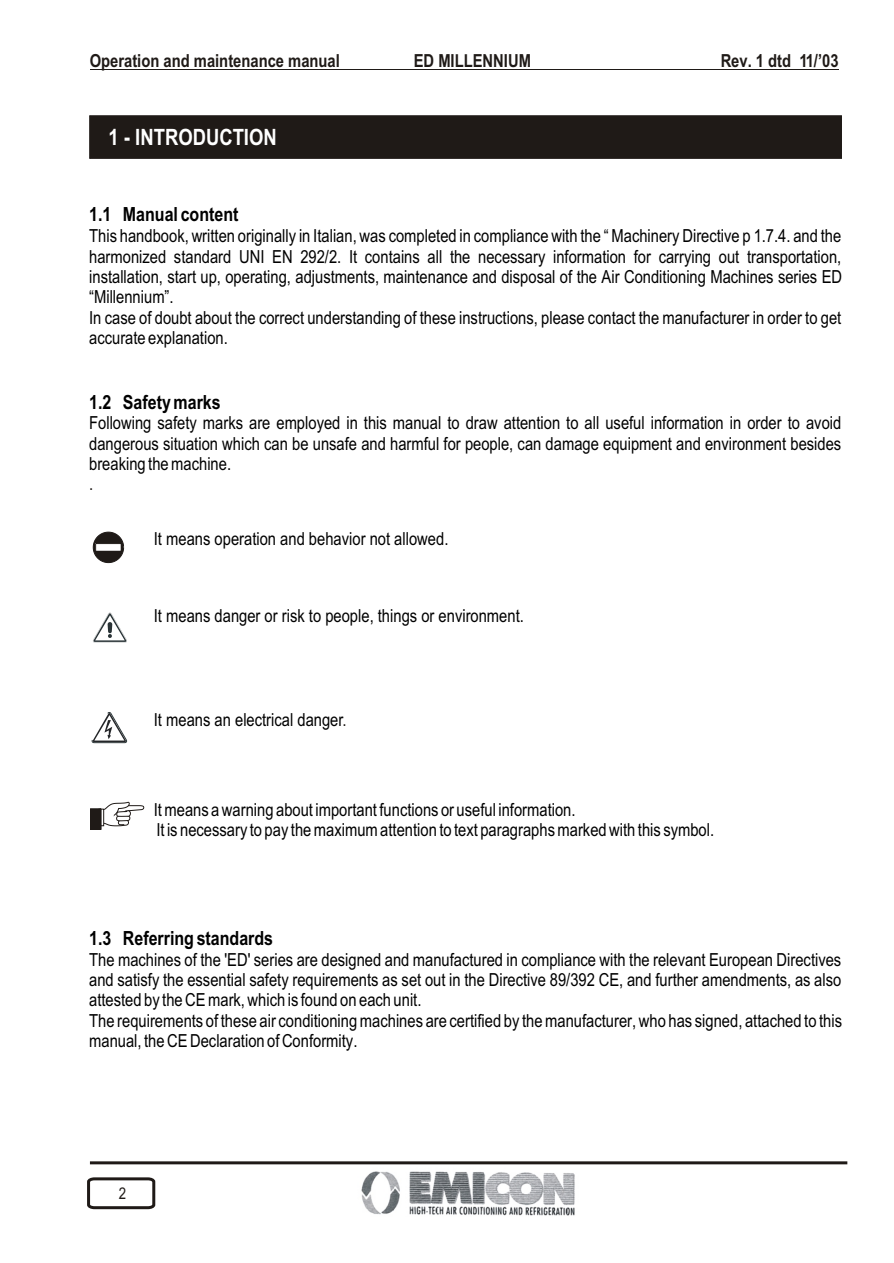
<style>
.page{position:relative;width:894px;height:1263px;background:#fff}
.page>*{position:absolute;margin:0;border:0;box-sizing:border-box;transform-origin:0 0}
.t1{font:700 22.5px "Arial Narrow";color:#fff}
.t2{font:700 19.5px "Arial Narrow";color:#000}
.t3{font:18px/20.4px "Arial Narrow";color:#000}
.t4{font:700 18px "Arial Narrow";color:#1f1a17}
.t5{font:18px "Arial Narrow";color:#1f1a17}
.t6{font:16.2px "Arial Narrow";color:#1f1a17}
.s1{color:#1f1a17}
</style>
<div class="page">
<div style="left:90px;top:116px;width:752px;height:43px;background:#1f1a17;border:1px solid #1f1a17"></div>
<svg style="left:87px;top:1177px;width:69px;height:33px"></svg>
<hr style="left:90px;top:1161px;width:757px;height:3px;background:#1f1a17">
<img style="left:361px;top:1171px;width:214px;height:45px">
<hr style="left:90px;top:69px;width:749px;height:1px;background:#1f1a17">
<svg style="left:93px;top:532px;width:31px;height:31px"></svg>
<div style="left:96px;top:544px;width:25px;height:7px;background:#fff"></div>
<div style="left:95px;top:543px;width:26px;height:8px;border:1px solid #1f1a17"></div>
<svg style="left:93px;top:613px;width:34px;height:30px"></svg>
<svg style="left:92px;top:712px;width:35px;height:31px"></svg>
<svg style="left:97px;top:802px;width:47px;height:24px"></svg>
<div style="left:99px;top:809px;width:5px;height:17px;background:#7a7775"></div>
<div style="left:99px;top:809px;width:5px;height:17px;border:1px solid #1f1a17"></div>
<div style="left:91px;top:809px;width:10px;height:20px;background:#1f1a17"></div>
<div style="left:90px;top:809px;width:11px;height:20px;border:1px solid #1f1a17"></div>
<p class="t4" style="left:90px;top:47px;width:252px">Operation and maintenance manual</p>
<p class="t4" style="left:414px;top:47px;width:119px">ED MILLENNIUM</p>
<p class="t4" style="left:721px;top:47px;width:119px">Rev. 1 dtd 11/’03</p>
<p class="t1" style="left:109px;top:120px;width:170px">1 - INTRODUCTION</p>
<p class="t2" style="left:89px;top:200px;width:151px">1.1 Manual content</p>
<p class="t3" style="left:89px;top:227px;width:755px">This handbook, written originally in Italian, was completed in compliance with the “ Machinery Directive p 1.7.4. and the harmonized standard UNI EN 292/2. It contains all the necessary information for carrying out transportation, installation, start up, operating, adjustments, maintenance and disposal of the Air Conditioning Machines series ED “Millennium”.<br>In case of doubt about the correct understanding of these instructions, please contact the manufacturer in order to get accurate explanation.</p>
<p class="t2" style="left:89px;top:387px;width:133px">1.2 Safety marks</p>
<p class="t3" style="left:89px;top:414px;width:754px;text-align:justify">Following safety marks are employed in this manual to draw attention to all useful information in order to avoid dangerous situation which can be unsafe and harmful for people, can damage equipment and environment besides breaking the machine.</p>
<p class="t5" style="left:89px;top:477px;width:6px">.</p>
<p class="t3" style="left:154px;top:530px;width:296px">It means operation and behavior not allowed.</p>
<p class="t3" style="left:154px;top:607px;width:372px">It means danger or risk to people, things or environment.</p>
<p class="t3" style="left:154px;top:711px;width:194px">It means an electrical danger<span class="s1">.</span></p>
<p class="t3" style="left:154px;top:801px;width:562px">It means a warning about important functions or useful information.<br>It is necessary to pay the maximum attention to text paragraphs marked with this symbol.</p>
<p class="t2" style="left:89px;top:923px;width:185px">1.3 Referring standards</p>
<p class="t3" style="left:89px;top:951px;width:754px">The machines of the 'ED' series are designed and manufactured in compliance with the relevant European Directives and satisfy the essential safety requirements as set out in the Directive 89/392 CE, and further amendments, as also attested by the CE mark, which is found on each unit.<br>The requirements of these air conditioning machines are certified by the manufacturer, who has signed, attached to this manual, the CE Declaration of Conformity.</p>
<p class="t6" style="left:119px;top:1187px;width:9px">2</p>
</div>
